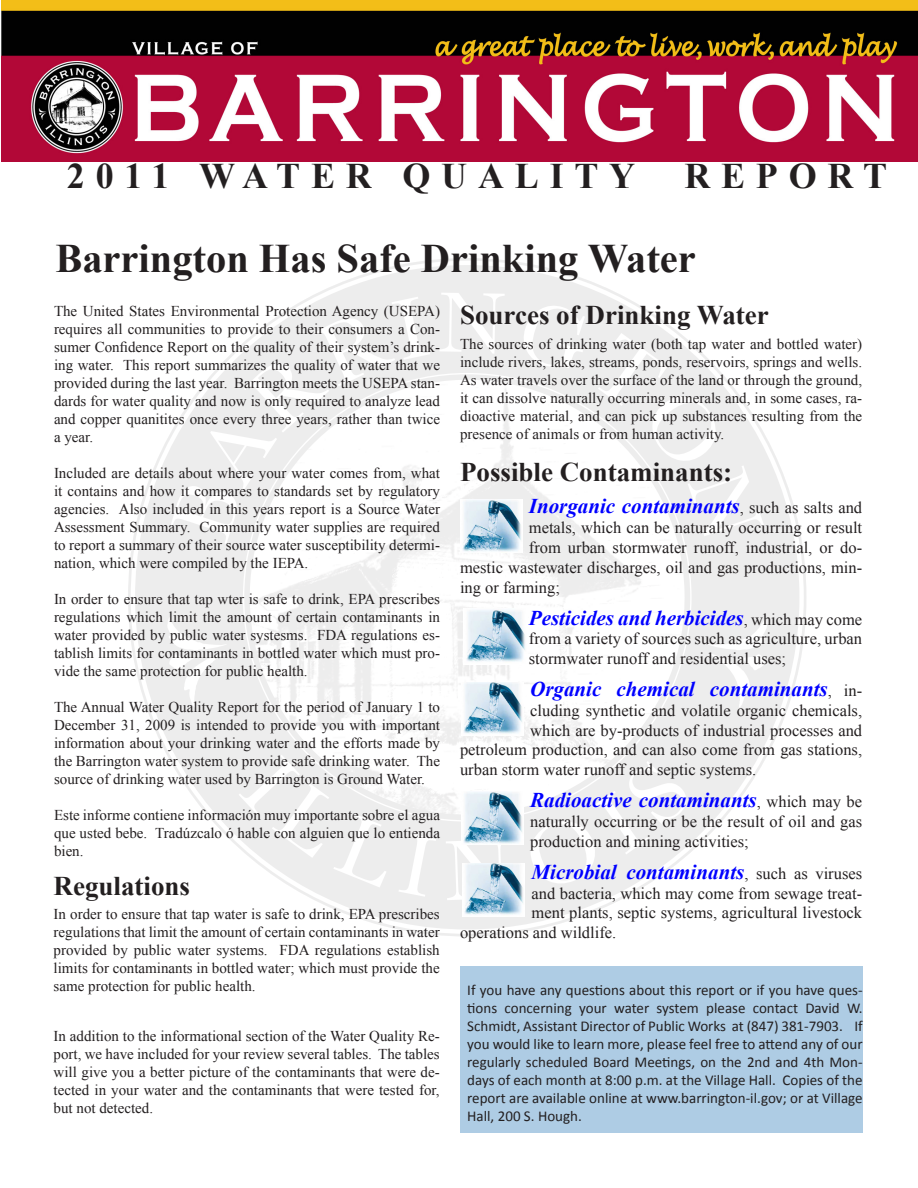
<style>
.page{position:relative;width:918px;height:1188px;background:#fff}
.page>*{position:absolute;margin:0;border:0;box-sizing:border-box;transform-origin:0 0}
.t1{font:700 40.5px "Times New Roman";color:#231f20}
.t2{font:700 36px "Times New Roman";letter-spacing:.3em;color:#231f20}
.t3{font:700 27px "Times New Roman";color:#231f20}
.t4{font:italic 700 21px "Times New Roman";color:#00f}
.t5{font:16.5px/19.8px "Times New Roman";color:#231f20}
.t6{font:15px/18px "Times New Roman";color:#231f20;text-align:justify}
.t7{font:15px/18px "Calibri";color:#231f20;text-align:justify}
.s1{font-weight:400;font-style:normal;font-size:16.5px;color:#231f20}
</style>
<div class="page">
<div style="left:138px;top:268px;width:659px;height:659px;background:#ededed;border-radius:50%"></div>
<svg style="left:167px;top:290px;width:601px;height:613px;fill:#fdfdfd"></svg>
<svg style="left:167px;top:617px;width:60px;height:91px"></svg>
<svg style="left:707px;top:617px;width:61px;height:91px"></svg>
<svg style="left:171px;top:297px;width:259px;height:247px"></svg>
<svg style="left:439px;top:293px;width:66px;height:61px"></svg>
<svg style="left:523px;top:305px;width:62px;height:63px"></svg>
<svg style="left:598px;top:333px;width:166px;height:203px"></svg>
<svg style="left:239px;top:755px;width:148px;height:132px"></svg>
<svg style="left:399px;top:834px;width:37px;height:63px"></svg>
<svg style="left:446px;top:839px;width:63px;height:61px"></svg>
<svg style="left:530px;top:761px;width:156px;height:123px"></svg>
<img style="left:1px;top:0;width:917px;height:161px">
<img style="left:460px;top:499px;width:62px;height:54px">
<img style="left:463px;top:863px;width:62px;height:53px">
<img style="left:461px;top:792px;width:62px;height:53px">
<img style="left:461px;top:682px;width:62px;height:53px">
<div style="left:460px;top:966px;width:403px;height:167px;background:#aecce4"></div>
<img style="left:463px;top:608px;width:64px;height:57px">
<p class="t2" style="left:67px;top:155px;width:570px">2011 WATER QUALITY</p>
<p class="t2" style="left:684px;top:155px;width:204px">REPORT</p>
<p class="t1" style="left:55px;top:235px;width:642px">Barrington Has Safe Drinking Water</p>
<p class="t6" style="left:54px;top:302px;width:388px">The United States Environmental Protection Agency (USEPA) requires all communities to provide to their consumers a Con&shy;sumer Confidence Report on the quality of their system’s drink&shy;ing water. This report summarizes the quality of water that we provided during the last year. Barrington meets the USEPA stan&shy;dards for water quality and now is only required to analyze lead and copper quanitites once every three years, rather than twice a year.</p>
<p class="t6" style="left:54px;top:464px;width:388px">Included are details about where your water comes from, what it contains and how it compares to standards set by regulatory agencies. Also included in this years report is a Source Water Assessment Summary. Community water supplies are required to report a summary of their source water susceptibility determi&shy;nation, which were compiled by the IEPA.</p>
<p class="t6" style="left:54px;top:590px;width:388px">In order to ensure that tap wter is safe to drink, EPA prescribes regulations which limit the amount of certain contaminants in water provided by public water systesms. FDA regulations es&shy;tablish limits for contaminants in bottled water which must pro&shy;vide the same protection for public health.</p>
<p class="t6" style="left:54px;top:698px;width:388px">The Annual Water Quality Report for the period of January 1 to December 31, 2009 is intended to provide you with important information about your drinking water and the efforts made by the Barrington water system to provide safe drinking water. The source of drinking water used by Barrington is Ground Water.</p>
<p class="t6" style="left:54px;top:806px;width:388px">Este informe contiene información muy importante sobre el agua que usted bebe. Tradúzcalo ó hable con alguien que lo entienda bien.</p>
<p class="t3" style="left:54px;top:870px;width:138px">Regulations</p>
<p class="t6" style="left:54px;top:905px;width:388px">In order to ensure that tap water is safe to drink, EPA prescribes regulations that limit the amount of certain contaminants in water provided by public water systems. FDA regulations establish limits for contaminants in bottled water; which must provide the same protection for public health.</p>
<p class="t6" style="left:54px;top:1027px;width:388px">In addition to the informational section of the Water Quality Re&shy;port, we have included for your review several tables. The tables will give you a better picture of the contaminants that were de&shy;tected in your water and the contaminants that were tested for, but not detected.</p>
<p class="t3" style="left:460px;top:300px;width:310px">Sources of Drinking Water</p>
<p class="t6" style="left:460px;top:335px;width:404px">The sources of drinking water (both tap water and bottled water) include rivers, lakes, streams, ponds, reservoirs, springs and wells.<br>As water travels over the surface of the land or through the ground, it can dissolve naturally occurring minerals and, in some cases, ra&shy;dioactive material, and can pick up substances resulting from the presence of animals or from human activity.</p>
<p class="t3" style="left:460px;top:457px;width:274px">Possible Contaminants:</p>
<p class="t4" style="left:529px;top:494px;width:335px">Inorganic contaminants<span class="s1">, such as salts and</span></p>
<p class="t5" style="left:529px;top:518px;width:335px">metals, which can be naturally occurring or result</p>
<p class="t5" style="left:529px;top:537px;width:335px">from urban stormwater runoff, industrial, or do-</p>
<p class="t5" style="left:460px;top:557px;width:404px">mestic wastewater discharges, oil and gas productions, min-</p>
<p class="t5" style="left:460px;top:577px;width:101px">ing or farming;</p>
<p class="t4" style="left:529px;top:605px;width:335px">Pesticides and herbicides<span class="s1">, which may come</span></p>
<p class="t5" style="left:529px;top:629px;width:335px">from a variety of sources such as agriculture, urban stormwater runoff and residential uses;</p>
<p class="t4" style="left:530px;top:677px;width:333px">Organic chemical contaminants<span class="s1">, in-</span></p>
<p class="t5" style="left:530px;top:700px;width:333px">cluding synthetic and volatile organic chemicals,</p>
<p class="t5" style="left:530px;top:720px;width:333px">which are by-products of industrial processes and</p>
<p class="t5" style="left:460px;top:740px;width:404px">petroleum production, and can also come from gas stations,</p>
<p class="t5" style="left:460px;top:760px;width:298px">urban storm water runoff and septic systems.</p>
<p class="t4" style="left:530px;top:788px;width:333px">Radioactive contaminants<span class="s1">, which may be</span></p>
<p class="t5" style="left:530px;top:811px;width:333px">naturally occurring or be the result of oil and gas production and mining activities;</p>
<p class="t4" style="left:532px;top:860px;width:332px">Microbial contaminants<span class="s1">, such as viruses</span></p>
<p class="t5" style="left:532px;top:883px;width:332px">and bacteria, which may come from sewage treat-</p>
<p class="t5" style="left:532px;top:903px;width:332px">ment plants, septic systems, agricultural livestock</p>
<p class="t5" style="left:460px;top:923px;width:158px">operations and wildlife.</p>
<p class="t7" style="left:467px;top:981px;width:397px">If you have any questions about this report or if you have ques&shy;tions concerning your water system please contact David W.<br>Schmidt, Assistant Director of Public Works at (847) 381-7903. If you would like to learn more, please feel free to attend any of our regularly scheduled Board Meetings, on the 2nd and 4th Mon&shy;days of each month at 8:00 p.m. at the Village Hall. Copies of the report are available online at www.barrington-il.gov; or at Village Hall, 200 S. Hough.</p>
</div>
